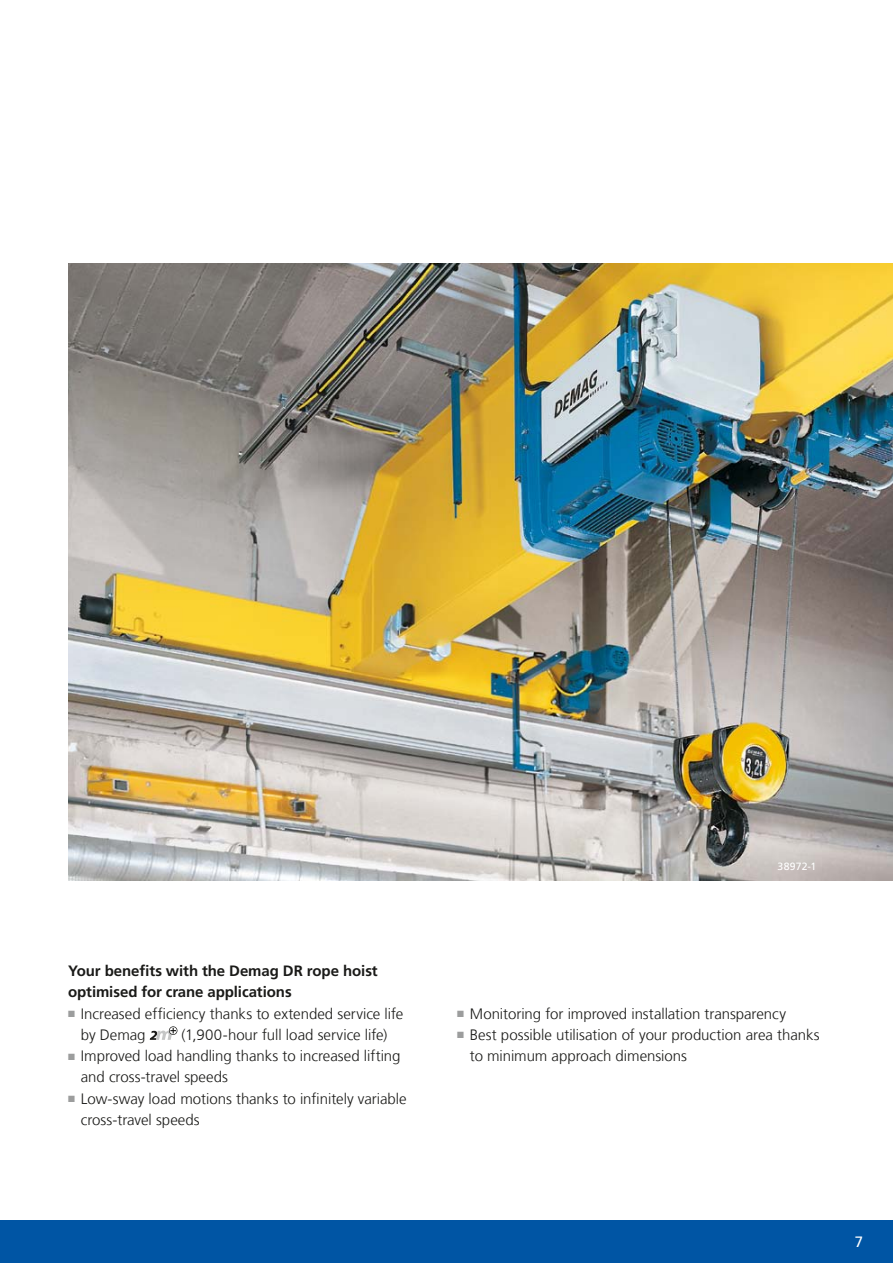
<style>
.page{position:relative;width:893px;height:1263px;background:#fff}
.page>*{position:absolute;margin:0;border:0;box-sizing:border-box;transform-origin:0 0}
.t1{font:300 15px/21.3px "Frutiger LT Com";color:#1a1a18}
.t2{font:700 15px/21.3px "Frutiger LT Com";letter-spacing:-.005em;color:#1a1a18}
.t3{font:15px "Frutiger LT Com";color:#fff}
.t4{font:10.5px "Frutiger LT Com";letter-spacing:.02em;color:#fff}
.s1{color:#9c9d9d}
</style>
<div class="page">
<div style="left:0;top:1220px;width:893px;height:43px;background:#0055a4"></div>
<img style="left:68px;top:264px;width:825px;height:616px">
<svg style="left:150px;top:1026px;width:27px;height:14px"></svg>
<p class="t2" style="left:68px;top:960px;width:311px">Your benefits with the Demag DR rope hoist optimised for crane applications</p>
<p class="t1" style="left:81px;top:1003px;width:324px;text-indent:-13px"><span class="s1">■</span> Increased efficiency thanks to extended service life by Demag</p>
<p class="t1" style="left:182px;top:1024px;width:207px">(1,900-hour full load service life)</p>
<p class="t1" style="left:81px;top:1045px;width:321px;text-indent:-13px"><span class="s1">■</span> Improved load handling thanks to increased lifting and cross-travel speeds</p>
<p class="t1" style="left:81px;top:1088px;width:327px;text-indent:-13px"><span class="s1">■</span> Low-sway load motions thanks to infinitely variable cross-travel speeds</p>
<p class="t4" style="left:778px;top:860px;width:40px">38972-1</p>
<p class="t1" style="left:457px;top:1003px;width:330px"><span class="s1">■</span> Monitoring for improved installation transparency</p>
<p class="t1" style="left:470px;top:1024px;width:351px;text-indent:-13px"><span class="s1">■</span> Best possible utilisation of your production area thanks to minimum approach dimensions</p>
<p class="t3" style="left:855px;top:1233px;width:10px">7</p>
</div>
